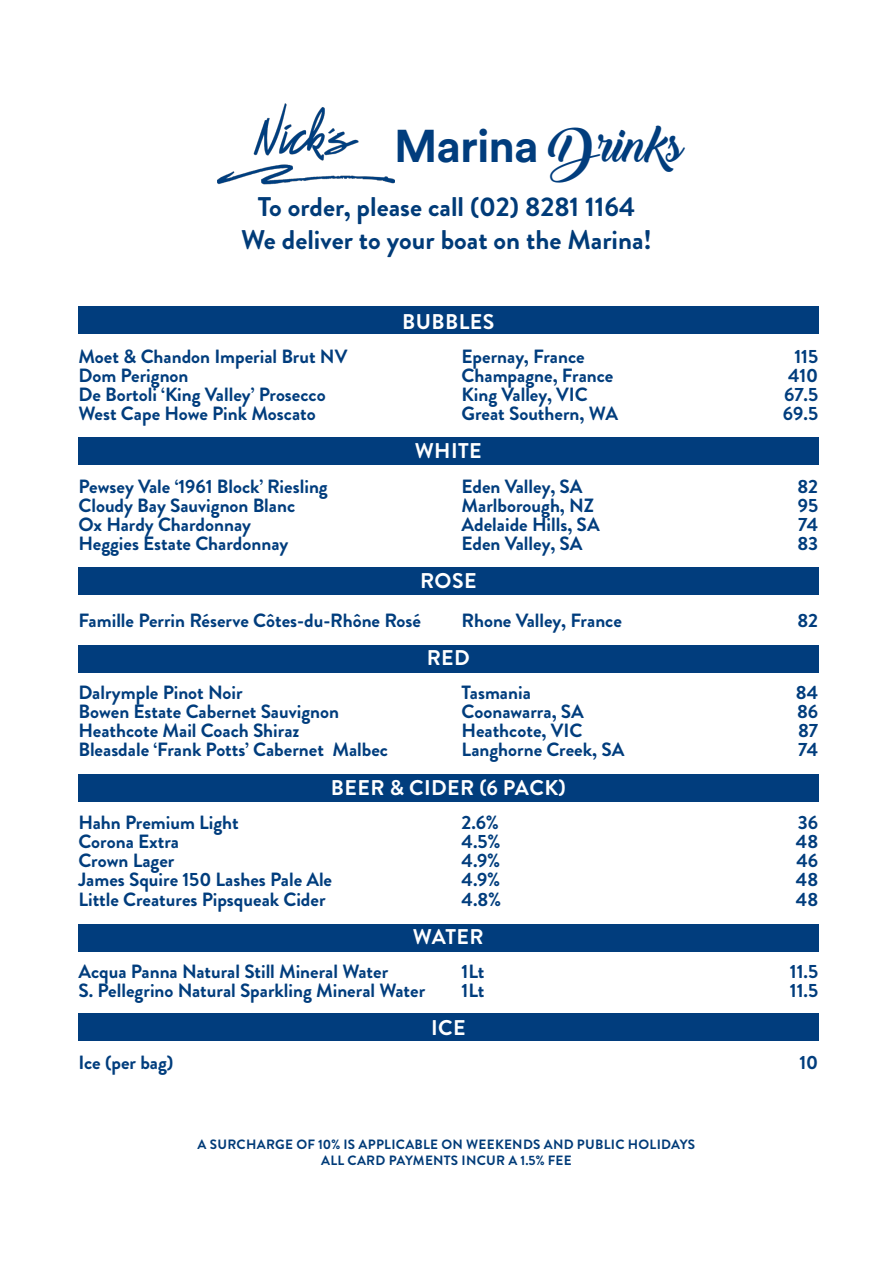
<style>
.page{position:relative;width:893px;height:1263px;background:#fff}
.page>*{position:absolute;margin:0;border:0;box-sizing:border-box;transform-origin:0 0}
.t1{font:700 45.45px "Circular Pro";letter-spacing:-.02em;color:#013d7d}
.t2{font:700 27px "Brandon Grotesque";color:#003b78}
.t3{font:700 21.3px "Brandon Grotesque";letter-spacing:.02em;color:#fff}
.t4{font:700 19.2px "Brandon Grotesque";color:#013d7d}
.t5{font:700 13.5px "Brandon Grotesque";letter-spacing:.02em;color:#003b78}
.s1{font-family:"Backto Black Demo";font-weight:400}
</style>
<div class="page">
<div style="left:78px;top:924px;width:740px;height:28px;background:#013d7d"></div>
<div style="left:78px;top:1013px;width:740px;height:28px;background:#013d7d"></div>
<div style="left:78px;top:774px;width:740px;height:28px;background:#013d7d"></div>
<div style="left:78px;top:567px;width:740px;height:28px;background:#013d7d"></div>
<div style="left:78px;top:306px;width:740px;height:28px;background:#013d7d"></div>
<div style="left:78px;top:437px;width:740px;height:28px;background:#013d7d"></div>
<div style="left:78px;top:645px;width:740px;height:28px;background:#013d7d"></div>
<img style="left:217px;top:104px;width:177px;height:80px">
<p class="t1" style="left:394px;top:115px;width:291px">Marina <span class="s1">Drinks</span></p>
<p class="t2" style="left:258px;top:188px;width:379px">To order, please call (02) 8281 1164</p>
<p class="t2" style="left:241px;top:221px;width:412px">We deliver to your boat on the Marina!</p>
<p class="t3" style="left:402px;top:306px;width:94px">BUBBLES</p>
<p class="t4" style="left:79px;top:343px;width:270px">Moet &amp; Chandon Imperial Brut NV</p>
<p class="t4" style="left:462px;top:343px;width:125px">Epernay, France</p>
<p class="t4" style="left:794px;top:343px;width:25px">115</p>
<p class="t4" style="left:79px;top:362px;width:112px">Dom Perignon</p>
<p class="t4" style="left:462px;top:362px;width:153px">Champagne, France</p>
<p class="t4" style="left:788px;top:362px;width:32px">410</p>
<p class="t4" style="left:79px;top:381px;width:249px">De Bortoli ‘King Valley’ Prosecco</p>
<p class="t4" style="left:462px;top:381px;width:128px">King Valley, VIC</p>
<p class="t4" style="left:784px;top:381px;width:36px">67.5</p>
<p class="t4" style="left:79px;top:400px;width:239px">West Cape Howe Pink Moscato</p>
<p class="t4" style="left:462px;top:400px;width:158px">Great Southern, WA</p>
<p class="t4" style="left:783px;top:400px;width:37px">69.5</p>
<p class="t3" style="left:415px;top:436px;width:68px">WHITE</p>
<p class="t4" style="left:79px;top:472px;width:251px">Pewsey Vale ‘1961 Block’ Riesling</p>
<p class="t4" style="left:462px;top:472px;width:122px">Eden Valley, SA</p>
<p class="t4" style="left:797px;top:472px;width:22px">82</p>
<p class="t4" style="left:79px;top:492px;width:218px">Cloudy Bay Sauvignon Blanc</p>
<p class="t4" style="left:462px;top:492px;width:134px">Marlborough, NZ</p>
<p class="t4" style="left:798px;top:492px;width:22px">95</p>
<p class="t4" style="left:79px;top:511px;width:174px">Ox Hardy Chardonnay</p>
<p class="t4" style="left:462px;top:511px;width:140px">Adelaide Hills, SA</p>
<p class="t4" style="left:798px;top:511px;width:21px">74</p>
<p class="t4" style="left:79px;top:530px;width:211px">Heggies Estate Chardonnay</p>
<p class="t4" style="left:462px;top:530px;width:122px">Eden Valley, SA</p>
<p class="t4" style="left:797px;top:530px;width:22px">83</p>
<p class="t3" style="left:420px;top:566px;width:58px">ROSE</p>
<p class="t4" style="left:79px;top:607px;width:344px">Famille Perrin Réserve Côtes-du-Rhône Rosé</p>
<p class="t4" style="left:462px;top:607px;width:162px">Rhone Valley, France</p>
<p class="t4" style="left:797px;top:607px;width:22px">82</p>
<p class="t3" style="left:427px;top:643px;width:45px">RED</p>
<p class="t4" style="left:79px;top:679px;width:166px">Dalrymple Pinot Noir</p>
<p class="t4" style="left:462px;top:679px;width:71px">Tasmania</p>
<p class="t4" style="left:796px;top:679px;width:24px">84</p>
<p class="t4" style="left:79px;top:698px;width:262px">Bowen Estate Cabernet Sauvignon</p>
<p class="t4" style="left:462px;top:698px;width:124px">Coonawarra, SA</p>
<p class="t4" style="left:797px;top:698px;width:23px">86</p>
<p class="t4" style="left:79px;top:717px;width:223px">Heathcote Mail Coach Shiraz</p>
<p class="t4" style="left:462px;top:717px;width:122px">Heathcote, VIC</p>
<p class="t4" style="left:798px;top:717px;width:22px">87</p>
<p class="t4" style="left:79px;top:736px;width:311px">Bleasdale ‘Frank Potts’ Cabernet Malbec</p>
<p class="t4" style="left:462px;top:736px;width:164px">Langhorne Creek, SA</p>
<p class="t4" style="left:798px;top:736px;width:21px">74</p>
<p class="t3" style="left:331px;top:772px;width:236px">BEER &amp; CIDER (6 PACK)</p>
<p class="t4" style="left:79px;top:809px;width:162px">Hahn Premium Light</p>
<p class="t4" style="left:462px;top:809px;width:39px">2.6%</p>
<p class="t4" style="left:798px;top:809px;width:22px">36</p>
<p class="t4" style="left:79px;top:828px;width:102px">Corona Extra</p>
<p class="t4" style="left:462px;top:828px;width:40px">4.5%</p>
<p class="t4" style="left:796px;top:828px;width:24px">48</p>
<p class="t4" style="left:79px;top:847px;width:97px">Crown Lager</p>
<p class="t4" style="left:462px;top:847px;width:40px">4.9%</p>
<p class="t4" style="left:796px;top:847px;width:23px">46</p>
<p class="t4" style="left:79px;top:866px;width:255px">James Squire 150 Lashes Pale Ale</p>
<p class="t4" style="left:462px;top:866px;width:40px">4.9%</p>
<p class="t4" style="left:796px;top:866px;width:24px">48</p>
<p class="t4" style="left:79px;top:885px;width:249px">Little Creatures Pipsqueak Cider</p>
<p class="t4" style="left:462px;top:885px;width:41px">4.8%</p>
<p class="t4" style="left:796px;top:885px;width:24px">48</p>
<p class="t3" style="left:413px;top:921px;width:72px">WATER</p>
<p class="t4" style="left:79px;top:958px;width:311px">Acqua Panna Natural Still Mineral Water</p>
<p class="t4" style="left:462px;top:958px;width:24px">1Lt</p>
<p class="t4" style="left:790px;top:958px;width:30px">11.5</p>
<p class="t4" style="left:79px;top:977px;width:348px">S. Pellegrino Natural Sparkling Mineral Water</p>
<p class="t4" style="left:462px;top:977px;width:24px">1Lt</p>
<p class="t4" style="left:790px;top:977px;width:30px">11.5</p>
<p class="t3" style="left:431px;top:1013px;width:36px">ICE</p>
<p class="t4" style="left:79px;top:1049px;width:96px">Ice (per bag)</p>
<p class="t4" style="left:799px;top:1049px;width:20px">10</p>
<p class="t5" style="left:198px;top:1134px;width:499px">A SURCHARGE OF 10% IS APPLICABLE ON WEEKENDS AND PUBLIC HOLIDAYS</p>
<p class="t5" style="left:321px;top:1151px;width:252px">ALL CARD PAYMENTS INCUR A 1.5% FEE</p>
</div>
